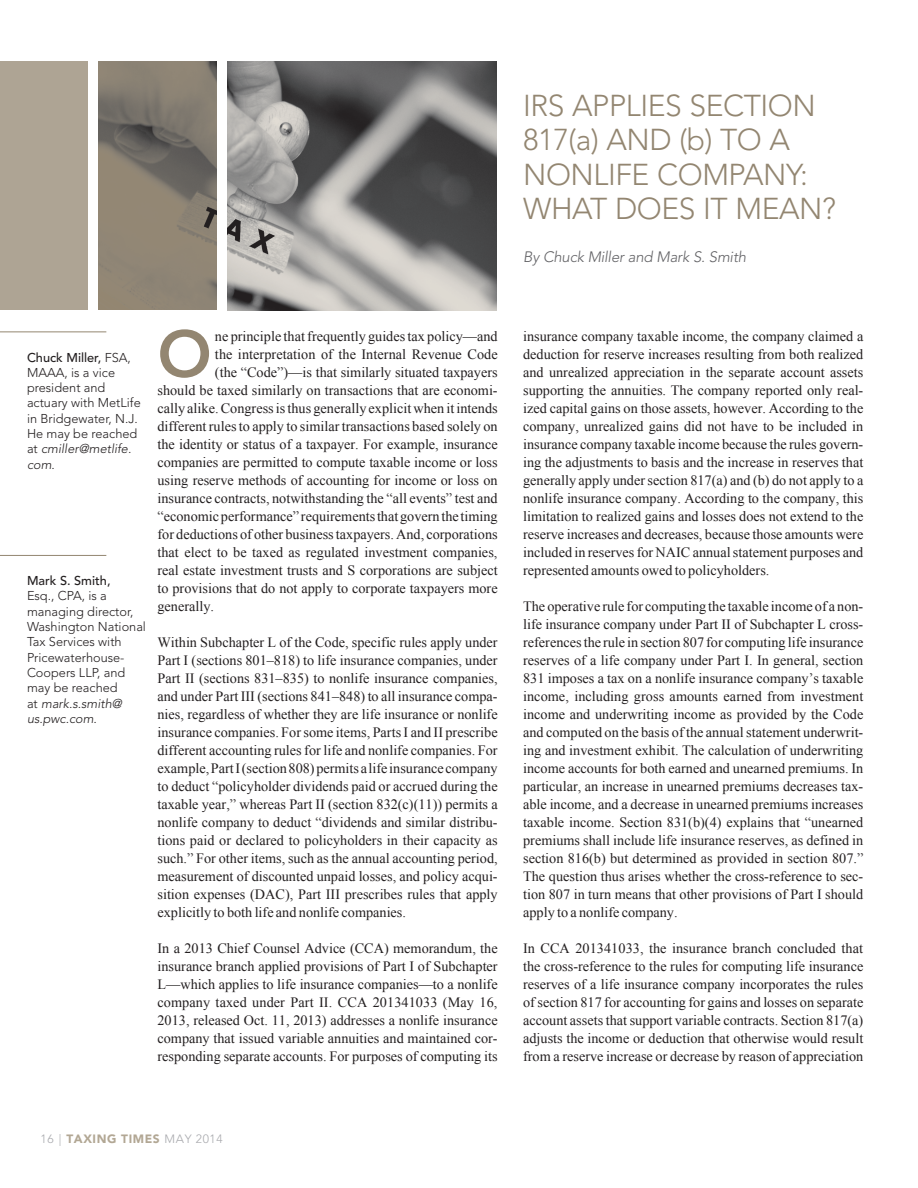
<style>
.page{position:relative;width:918px;height:1188px;background:#fff}
.page>*{position:absolute;margin:0;border:0;box-sizing:border-box;transform-origin:0 0}
.Body_text_with_Drop{font:800 65.1px "Avenir LT Std";color:#938671}
.Headline_new{font:300 30px/34.5px "Avenir LT Std";letter-spacing:-.015em;color:#938671}
.By_line{font:italic 300 15px "Avenir LT Std";letter-spacing:-.015em;color:#636366}
.Body_Copy{font:14.25px/18px "Times New Roman";color:#231f20;text-align:justify}
.Body_text_with_Drop-2{font:14.25px "Times New Roman";color:#231f20}
.Author_BIO{font:300 12.75px/15.3px "Avenir LT Std";color:#231f20}
.t1{font:900 12px "Avenir LT Std";letter-spacing:.05em;color:#b2a794}
.s1{font-weight:500}
.s2{font-style:italic}
.s3{font-weight:300;color:#a8a9ad}
</style>
<div class="page">
<img style="left:227px;top:62px;width:269px;height:248px">
<img style="left:98px;top:62px;width:119px;height:248px">
<div style="left:0;top:62px;width:89px;height:248px;background:#aea494"></div>
<div style="left:88px;top:54px;width:10px;height:277px;background:#fff"></div>
<hr style="left:0;top:332px;width:106px;height:1px;background:#938671">
<hr style="left:0;top:555px;width:106px;height:1px;background:#938671">
<p class="Headline_new" style="left:523px;top:88px;width:314px">IRS APPLIES SECTION<br>817(a) AND (b) TO A<br>NONLIFE COMPANY:<br>WHAT DOES IT MEAN?</p>
<p class="By_line" style="left:523px;top:248px;width:224px">By Chuck Miller and Mark S. Smith</p>
<p class="Author_BIO" style="left:27px;top:350px;width:115px"><span class="s1">Chuck Miller,</span> FSA,<br>MAAA, is a vice president and actuary with MetLife in Bridgewater, N.J.<br>He may be reached at <span class="s2">cmiller@metlife. com</span>.</p>
<p class="Author_BIO" style="left:27px;top:573px;width:121px"><span class="s1">Mark S. Smith,<br></span>Esq., CPA, is a managing director,<br>Washington National<br>Tax Services with<br>Pricewaterhouse-<br>Coopers LLP, and may be reached<br>at <span class="s2">mark.s.smith@ us.pwc.com.</span></p>
<p class="Body_text_with_Drop" style="left:158px;top:316px;width:56px">O</p>
<p class="Body_text_with_Drop-2" style="left:215px;top:326px;width:284px">ne principle that frequently guides tax policy—and</p>
<p class="Body_text_with_Drop-2" style="left:215px;top:344px;width:284px">the interpretation of the Internal Revenue Code</p>
<p class="Body_text_with_Drop-2" style="left:215px;top:362px;width:284px">(the “Code”)—is that similarly situated taxpayers</p>
<p class="Body_text_with_Drop-2" style="left:158px;top:380px;width:342px">should be taxed similarly on transactions that are economi-</p>
<p class="Body_text_with_Drop-2" style="left:158px;top:398px;width:342px">cally alike. Congress is thus generally explicit when it intends</p>
<p class="Body_text_with_Drop-2" style="left:158px;top:416px;width:342px">different rules to apply to similar transactions based solely on</p>
<p class="Body_text_with_Drop-2" style="left:158px;top:434px;width:342px">the identity or status of a taxpayer. For example, insurance</p>
<p class="Body_text_with_Drop-2" style="left:158px;top:452px;width:342px">companies are permitted to compute taxable income or loss</p>
<p class="Body_text_with_Drop-2" style="left:158px;top:470px;width:342px">using reserve methods of accounting for income or loss on</p>
<p class="Body_text_with_Drop-2" style="left:158px;top:488px;width:342px">insurance contracts, notwithstanding the “all events” test and</p>
<p class="Body_text_with_Drop-2" style="left:158px;top:506px;width:342px">“economic performance” requirements that govern the timing</p>
<p class="Body_text_with_Drop-2" style="left:158px;top:524px;width:342px">for deductions of other business taxpayers. And, corporations</p>
<p class="Body_text_with_Drop-2" style="left:158px;top:542px;width:341px">that elect to be taxed as regulated investment companies,</p>
<p class="Body_text_with_Drop-2" style="left:158px;top:560px;width:342px">real estate investment trusts and S corporations are subject</p>
<p class="Body_text_with_Drop-2" style="left:158px;top:578px;width:342px">to provisions that do not apply to corporate taxpayers more</p>
<p class="Body_text_with_Drop-2" style="left:158px;top:596px;width:58px">generally.</p>
<p class="Body_Copy" style="left:158px;top:633px;width:342px">Within Subchapter L of the Code, specific rules apply under Part I (sections 801–818) to life insurance companies, under Part II (sections 831–835) to nonlife insurance companies, and under Part III (sections 841–848) to all insurance compa&shy;nies, regardless of whether they are life insurance or nonlife insurance companies. For some items, Parts I and II prescribe different accounting rules for life and nonlife companies. For example, Part I (section 808) permits a life insurance company to deduct “policyholder dividends paid or accrued during the taxable year,” whereas Part II (section 832(c)(11)) permits a nonlife company to deduct “dividends and similar distribu&shy;tions paid or declared to policyholders in their capacity as such.” For other items, such as the annual accounting period, measurement of discounted unpaid losses, and policy acqui&shy;sition expenses (DAC), Part III prescribes rules that apply explicitly to both life and nonlife companies.</p>
<p class="Body_Copy" style="left:158px;top:939px;width:342px">In a 2013 Chief Counsel Advice (CCA) memorandum, the insurance branch applied provisions of Part I of Subchapter L—which applies to life insurance companies—to a nonlife company taxed under Part II. CCA 201341033 (May 16, 2013, released Oct. 11, 2013) addresses a nonlife insurance company that issued variable annuities and maintained cor&shy;responding separate accounts. For purposes of computing its</p>
<p class="Body_Copy" style="left:523px;top:327px;width:342px">insurance company taxable income, the company claimed a deduction for reserve increases resulting from both realized and unrealized appreciation in the separate account assets supporting the annuities. The company reported only real&shy;ized capital gains on those assets, however. According to the company, unrealized gains did not have to be included in insurance company taxable income because the rules govern&shy;ing the adjustments to basis and the increase in reserves that generally apply under section 817(a) and (b) do not apply to a nonlife insurance company. According to the company, this limitation to realized gains and losses does not extend to the reserve increases and decreases, because those amounts were included in reserves for NAIC annual statement purposes and represented amounts owed to policyholders.</p>
<p class="Body_Copy" style="left:523px;top:597px;width:342px">The operative rule for computing the taxable income of a non&shy;life insurance company under Part II of Subchapter L cross&shy;references the rule in section 807 for computing life insurance reserves of a life company under Part I. In general, section 831 imposes a tax on a nonlife insurance company’s taxable income, including gross amounts earned from investment income and underwriting income as provided by the Code and computed on the basis of the annual statement underwrit&shy;ing and investment exhibit. The calculation of underwriting income accounts for both earned and unearned premiums. In particular, an increase in unearned premiums decreases tax&shy;able income, and a decrease in unearned premiums increases taxable income. Section 831(b)(4) explains that “unearned premiums shall include life insurance reserves, as defined in section 816(b) but determined as provided in section 807.” The question thus arises whether the cross-reference to sec&shy;tion 807 in turn means that other provisions of Part I should apply to a nonlife company.</p>
<p class="Body_Copy" style="left:523px;top:939px;width:342px">In CCA 201341033, the insurance branch concluded that the cross-reference to the rules for computing life insurance reserves of a life insurance company incorporates the rules of section 817 for accounting for gains and losses on separate account assets that support variable contracts. Section 817(a) adjusts the income or deduction that otherwise would result from a reserve increase or decrease by reason of appreciation</p>
<p class="t1" style="left:40px;top:1132px;width:184px"><span class="s3">16 |</span> TAXING TIMES <span class="s3">MAY 2014</span></p>
</div>
